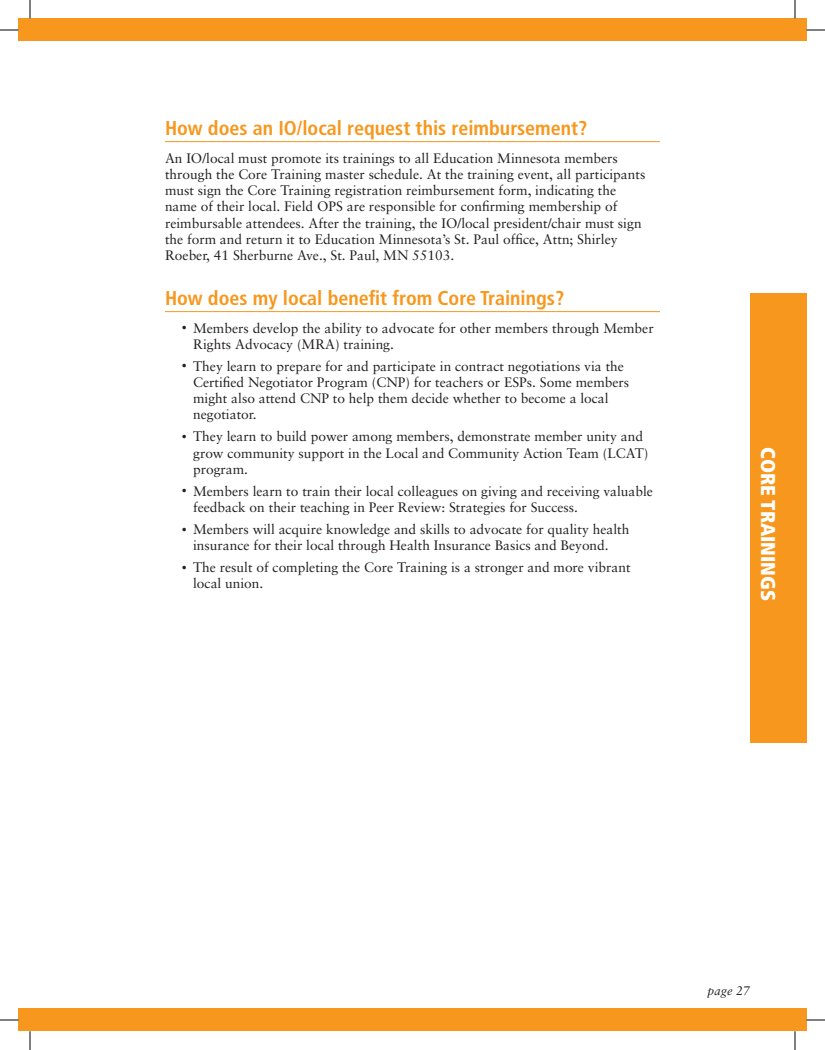
<style>
.page{position:relative;width:825px;height:1050px;background:#fff}
.page>*{position:absolute;margin:0;border:0;box-sizing:border-box;transform-origin:0 0}
.Subhead_Green_Underl{font:700 condensed 20px "Frutiger LT Std";color:#f7971d}
.t1{font:900 condensed 20px "Frutiger LT Std";color:#fff}
.Body_Text{font:13.75px/16.2px "Sabon";color:#231f20}
.t2{font:italic 12.5px "Sabon";color:#231f20}
.s1{font-size:10px}
</style>
<div class="page">
<div style="left:30px;top:19px;width:776px;height:22px;background:#f7971d"></div>
<div style="left:19px;top:19px;width:11px;height:22px;background:#f7971d"></div>
<div style="left:30px;top:1009px;width:776px;height:22px;background:#f7971d"></div>
<div style="left:19px;top:1009px;width:11px;height:22px;background:#f7971d"></div>
<div style="left:750px;top:293px;width:56px;height:450px;background:#f7971d"></div>
<hr style="left:165px;top:141px;width:495px;height:1px;background:#f7971d">
<hr style="left:165px;top:311px;width:495px;height:1px;background:#f7971d">
<svg style="left:0;top:29px;width:19px;height:2px"></svg>
<svg style="left:806px;top:29px;width:19px;height:2px"></svg>
<svg style="left:0;top:1019px;width:19px;height:2px"></svg>
<svg style="left:806px;top:1019px;width:19px;height:2px"></svg>
<svg style="left:29px;top:0;width:2px;height:19px"></svg>
<svg style="left:29px;top:1031px;width:2px;height:19px"></svg>
<svg style="left:794px;top:0;width:2px;height:19px"></svg>
<svg style="left:794px;top:1031px;width:2px;height:19px"></svg>
<p class="Subhead_Green_Underl" style="left:165px;top:116px;width:424px">How does an IO/local request this reimbursement?</p>
<p class="Body_Text" style="left:165px;top:149px;width:482px">An IO/local must promote its trainings to all Education Minnesota members through the Core Training master schedule. At the training event, all participants must sign the Core Training registration reimbursement form, indicating the name of their local. Field OPS are responsible for confirming membership of reimbursable attendees. After the training, the IO/local president/chair must sign the form and return it to Education Minnesota’s St. Paul office, Attn; Shirley Roeber, 41 Sherburne Ave., St. Paul, MN 55103.</p>
<p class="Subhead_Green_Underl" style="left:165px;top:286px;width:401px">How does my local benefit from Core Trainings?</p>
<p class="Body_Text" style="left:193px;top:319px;width:462px;text-indent:-11px"><span class="s1">•</span> Members develop the ability to advocate for other members through Member<br>Rights Advocacy (MRA) training.</p>
<p class="Body_Text" style="left:193px;top:358px;width:438px;text-indent:-11px"><span class="s1">•</span> They learn to prepare for and participate in contract negotiations via the Certified Negotiator Program (CNP) for teachers or ESPs. Some members might also attend CNP to help them decide whether to become a local negotiator.</p>
<p class="Body_Text" style="left:193px;top:428px;width:457px;text-indent:-11px"><span class="s1">•</span> They learn to build power among members, demonstrate member unity and grow community support in the Local and Community Action Team (LCAT) program.</p>
<p class="Body_Text" style="left:193px;top:483px;width:461px;text-indent:-11px"><span class="s1">•</span> Members learn to train their local colleagues on giving and receiving valuable feedback on their teaching in Peer Review: Strategies for Success.</p>
<p class="Body_Text" style="left:193px;top:521px;width:438px;text-indent:-11px"><span class="s1">•</span> Members will acquire knowledge and skills to advocate for quality health insurance for their local through Health Insurance Basics and Beyond.</p>
<p class="Body_Text" style="left:193px;top:559px;width:439px;text-indent:-11px"><span class="s1">•</span> The result of completing the Core Training is a stronger and more vibrant local union.</p>
<h1 class="t1" style="left:780px;top:447px;width:156px;rotate:90deg">CORE TRAININGS</h1>
<p class="t2" style="left:708px;top:983px;width:44px">page 27</p>
</div>
